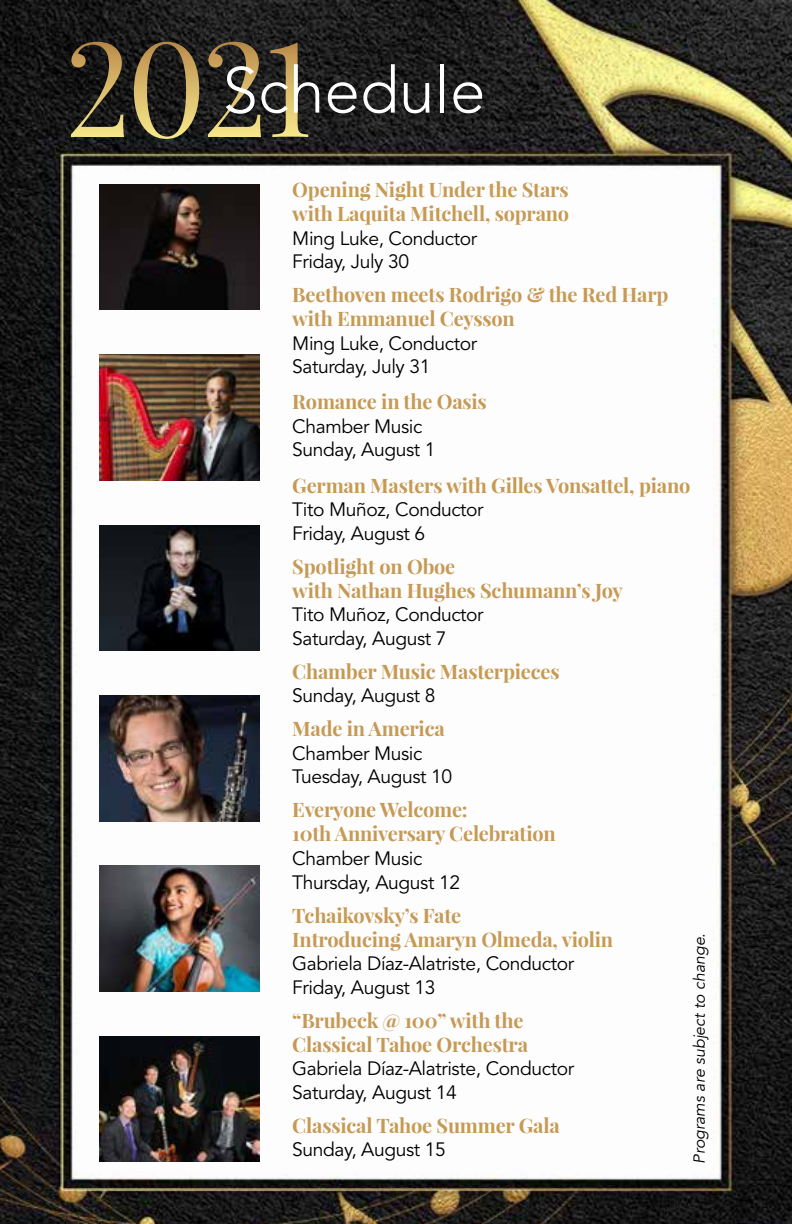
<style>
.page{position:relative;width:792px;height:1224px;background:#fff}
.page>*{position:absolute;margin:0;border:0;box-sizing:border-box;transform-origin:0 0}
.t1{font:300 64px "Avenir";color:#fff}
.t2{font:700 20px/24px "Playfair Display";letter-spacing:-.01em;color:#c69a55}
.t3{font:19.2px/23.6px "Avenir";letter-spacing:-.02em;color:#000}
.t4{font:italic 16px "Avenir";color:#000}
.s1{font-family:"Playfair Display";font-weight:400;font-size:132px}
</style>
<div class="page">
<img style="left:0;top:0;width:792px;height:1224px">
<img style="left:99px;top:184px;width:160px;height:126px">
<img style="left:99px;top:355px;width:160px;height:125px">
<img style="left:99px;top:525px;width:160px;height:126px">
<img style="left:99px;top:695px;width:160px;height:126px">
<img style="left:99px;top:866px;width:160px;height:126px">
<img style="left:99px;top:1036px;width:160px;height:126px">
<h1 class="t1" style="left:65px;top:53px;width:422px"><span class="s1">2021</span>Schedule</h1>
<p class="t2" style="left:292px;top:178px;width:278px">Opening Night Under the Stars with Laquita Mitchell, soprano</p>
<p class="t3" style="left:292px;top:227px;width:186px">Ming Luke, Conductor<br>Friday, July 30</p>
<p class="t2" style="left:292px;top:283px;width:378px">Beethoven meets Rodrigo &amp; the Red Harp with Emmanuel Ceysson</p>
<p class="t3" style="left:292px;top:332px;width:186px">Ming Luke, Conductor<br>Saturday, July 31</p>
<p class="t2" style="left:292px;top:390px;width:196px">Romance in the Oasis</p>
<p class="t3" style="left:292px;top:415px;width:145px">Chamber Music<br>Sunday, August 1</p>
<p class="t2" style="left:292px;top:473px;width:400px">German Masters with Gilles Vonsattel, piano</p>
<p class="t3" style="left:292px;top:498px;width:193px">Tito Muñoz, Conductor<br>Friday, August 6</p>
<p class="t2" style="left:292px;top:554px;width:332px">Spotlight on Oboe<br>with Nathan Hughes Schumann’s Joy</p>
<p class="t3" style="left:292px;top:603px;width:193px">Tito Muñoz, Conductor<br>Saturday, August 7</p>
<p class="t2" style="left:292px;top:659px;width:269px">Chamber Music Masterpieces</p>
<p class="t3" style="left:292px;top:684px;width:145px">Sunday, August 8</p>
<p class="t2" style="left:292px;top:717px;width:154px">Made in America</p>
<p class="t3" style="left:292px;top:742px;width:161px">Chamber Music<br>Tuesday, August 10</p>
<p class="t2" style="left:292px;top:798px;width:265px">Everyone Welcome:<br>10th Anniversary Celebration</p>
<p class="t3" style="left:292px;top:847px;width:169px">Chamber Music<br>Thursday, August 12</p>
<p class="t2" style="left:292px;top:903px;width:322px">Tchaikovsky’s Fate<br>Introducing Amaryn Olmeda, violin</p>
<p class="t3" style="left:292px;top:952px;width:283px">Gabriela Díaz-Alatriste, Conductor<br>Friday, August 13</p>
<p class="t2" style="left:292px;top:1008px;width:237px">“Brubeck @ 100” with the<br>Classical Tahoe Orchestra</p>
<p class="t3" style="left:292px;top:1057px;width:283px">Gabriela Díaz-Alatriste, Conductor<br>Saturday, August 14</p>
<p class="t2" style="left:292px;top:1113px;width:269px">Classical Tahoe Summer Gala</p>
<p class="t3" style="left:292px;top:1139px;width:155px">Sunday, August 15</p>
<p class="t4" style="left:690px;top:1164px;width:232px;rotate:-90deg">Programs are subject to change.</p>
</div>
